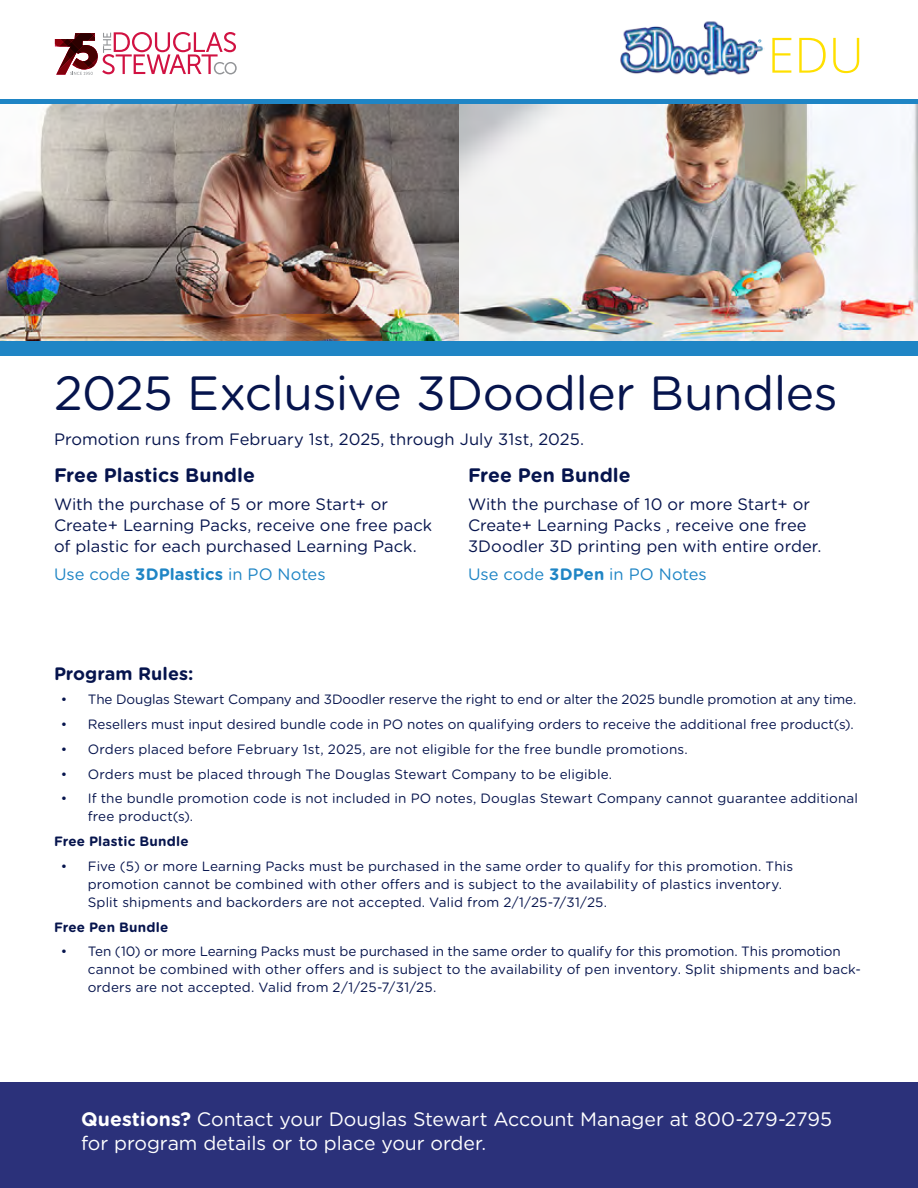
<style>
.page{position:relative;width:918px;height:1188px;background:#fff}
.page>*{position:absolute;margin:0;border:0;box-sizing:border-box;transform-origin:0 0}
.t1{font:48px "Gotham Rnd";letter-spacing:-.01em;color:#06144d}
.t2{font:19.5px/24px "Gotham Rnd";letter-spacing:-.005em;color:#fff}
.t3{font:700 19.5px "Gotham Rnd";color:#06144d}
.t4{font:700 18px "Gotham Rnd";color:#06144d}
.t5{font:16.5px/21px "Gotham Rnd";color:#06144d}
.t6{font:16.5px "Gotham Rnd";color:#1f85c5}
.t7{font:13.5px/18px "Gotham Rnd";letter-spacing:.005em;color:#06144d}
.t8{font:700 13.5px "Gotham Rnd";letter-spacing:.015em;color:#06144d}
.s1{font-weight:700}
</style>
<div class="page">
<div style="left:0;top:99px;width:918px;height:257px;background:#1f85c5"></div>
<img style="left:0;top:105px;width:918px;height:235px">
<svg style="left:772px;top:38px;width:19px;height:35px"></svg>
<svg style="left:799px;top:38px;width:27px;height:35px"></svg>
<svg style="left:833px;top:38px;width:26px;height:35px"></svg>
<img style="left:621px;top:21px;width:144px;height:55px">
<div style="left:0;top:1082px;width:918px;height:106px;background:#2b317a"></div>
<svg style="left:55px;top:32px;width:182px;height:43px"></svg>
<h1 class="t1" style="left:54px;top:360px;width:785px">2025 Exclusive 3Doodler Bundles</h1>
<p class="t5" style="left:54px;top:428px;width:532px">Promotion runs from February 1st, 2025, through July 31st, 2025.</p>
<h2 class="t3" style="left:54px;top:461px;width:203px">Free Plastics Bundle</h2>
<p class="t5" style="left:54px;top:493px;width:380px">With the purchase of 5 or more Start+ or<br>Create+ Learning Packs, receive one free pack of plastic for each purchased Learning Pack.</p>
<p class="t6" style="left:54px;top:563px;width:273px">Use code <span class="s1">3DPlastics</span> in PO Notes</p>
<h2 class="t3" style="left:468px;top:461px;width:164px">Free Pen Bundle</h2>
<p class="t5" style="left:468px;top:493px;width:355px">With the purchase of 10 or more Start+ or<br>Create+ Learning Packs , receive one free<br>3Doodler 3D printing pen with entire order.</p>
<p class="t6" style="left:468px;top:563px;width:240px">Use code <span class="s1">3DPen</span> in PO Notes</p>
<h3 class="t4" style="left:54px;top:660px;width:141px">Program Rules:</h3>
<p class="t7" style="left:61px;top:690px;width:797px">• The Douglas Stewart Company and 3Doodler reserve the right to end or alter the 2025 bundle promotion at any time.</p>
<p class="t7" style="left:61px;top:715px;width:794px">• Resellers must input desired bundle code in PO notes on qualifying orders to receive the additional free product(s).</p>
<p class="t7" style="left:61px;top:740px;width:629px">• Orders placed before February 1st, 2025, are not eligible for the free bundle promotions.</p>
<p class="t7" style="left:61px;top:764px;width:553px">• Orders must be placed through The Douglas Stewart Company to be eligible.</p>
<p class="t7" style="left:88px;top:789px;width:772px;text-indent:-27px">• If the bundle promotion code is not included in PO notes, Douglas Stewart Company cannot guarantee additional free product(s).</p>
<p class="t8" style="left:54px;top:831px;width:136px">Free Plastic Bundle</p>
<p class="t7" style="left:88px;top:857px;width:707px;text-indent:-27px">• Five (5) or more Learning Packs must be purchased in the same order to qualify for this promotion. This promotion cannot be combined with other offers and is subject to the availability of plastics inventory.<br>Split shipments and backorders are not accepted. Valid from 2/1/25-7/31/25.</p>
<p class="t8" style="left:54px;top:917px;width:116px">Free Pen Bundle</p>
<p class="t7" style="left:88px;top:942px;width:775px;text-indent:-27px">• Ten (10) or more Learning Packs must be purchased in the same order to qualify for this promotion. This promotion cannot be combined with other offers and is subject to the availability of pen inventory. Split shipments and back&shy;orders are not accepted. Valid from 2/1/25-7/31/25.</p>
<h2 class="t2" style="left:81px;top:1106px;width:753px"><span class="s1">Questions?</span> Contact your Douglas Stewart Account Manager at 800-279-2795 for program details or to place your order.</h2>
</div>
